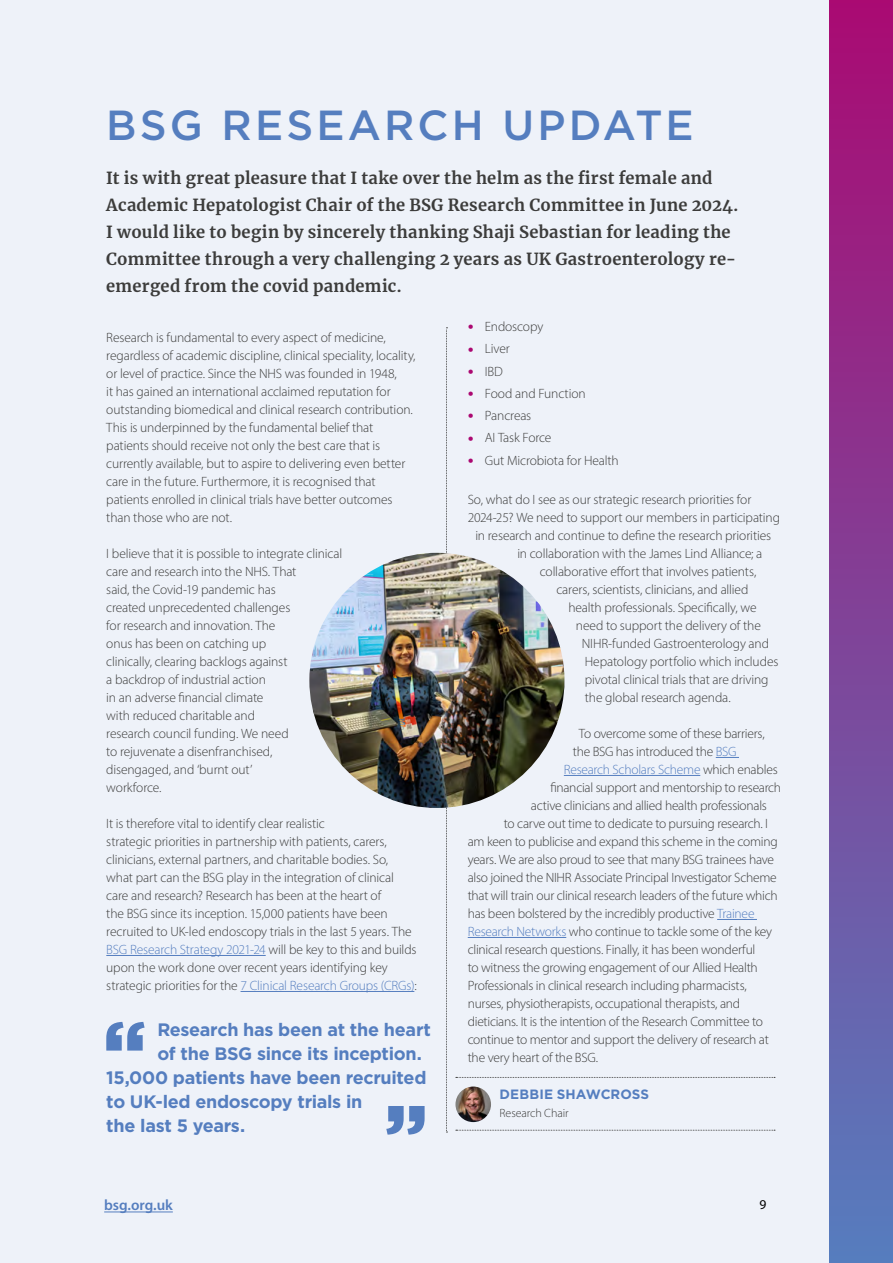
<style>
.page{position:relative;width:893px;height:1263px;background:#fff}
.page>*{position:absolute;margin:0;border:0;box-sizing:border-box;transform-origin:0 0}
.BSG_Large_headline_Light{font:500 42px "Gotham";letter-spacing:.075em;color:#557ebf}
.BSG_Callout__Small{font:700 18px "Gotham";letter-spacing:-.015em;color:#557ebf}
.BSG_Standfirst{font:700 16.5px/27px "Merriweather";letter-spacing:.02em;color:#3c3c3b}
.t1{font:600 15px "Myriad Pro";color:#557ebf}
.BSG_Body{font:300 13.5px/18px "Myriad Pro";letter-spacing:-.01em;color:#3c3c3b}
.BSG_Body-2{font:300 13.5px "Myriad Pro";letter-spacing:-.02em;color:#557ebf}
.BSG_Byline_text{font:700 13.5px "Gotham";letter-spacing:.005em;color:#557ebf}
.t2{font:13.5px "Myriad Pro";color:#000}
.BSG_Byline_text-2{font:300 12px "Myriad Pro";letter-spacing:-.01em;color:#3c3c3b}
.s1{color:#557ebf}
.s2{font-size:24px;color:#ab0871}
.s3{color:#3c3c3b}
</style>
<div class="page">
<div style="left:0;top:0;width:829px;height:1263px;background:#eef2f9"></div>
<svg style="left:446px;top:327px;width:1px;height:805px"></svg>
<hr style="left:106px;top:955px;width:160px;height:1px;background:#557ebf">
<hr style="left:241px;top:991px;width:173px;height:1px;background:#557ebf">
<svg style="left:716px;top:757px;width:23px;height:1px"></svg>
<hr style="left:564px;top:775px;width:136px;height:1px;background:#557ebf">
<hr style="left:717px;top:919px;width:40px;height:1px;background:#557ebf">
<hr style="left:468px;top:937px;width:98px;height:1px;background:#557ebf">
<svg style="left:106px;top:1022px;width:39px;height:28px"></svg>
<svg style="left:386px;top:1106px;width:39px;height:28px"></svg>
<svg style="left:456px;top:1077px;width:319px;height:1px"></svg>
<svg style="left:456px;top:1130px;width:319px;height:1px"></svg>
<img style="left:455px;top:1086px;width:36px;height:36px;border-radius:18px">
<img style="left:309px;top:553px;width:255px;height:255px;border-radius:128px">
<hr style="left:104px;top:1211px;width:69px;height:1px;background:#557ebf">
<div style="left:829px;top:0;width:64px;height:1263px;background:linear-gradient(to bottom,#aa0a72,#567dbe)"></div>
<p class="BSG_Large_headline_Light" style="left:106px;top:98px;width:589px">BSG RESEARCH UPDATE</p>
<p class="BSG_Standfirst" style="left:106px;top:164px;width:633px">It is with great pleasure that I take over the helm as the first female and Academic Hepatologist Chair of the BSG Research Committee in June 2024.<br>I would like to begin by sincerely thanking Shaji Sebastian for leading the Committee through a very challenging 2 years as UK Gastroenterology re&shy;emerged from the covid pandemic.</p>
<p class="BSG_Body" style="left:106px;top:328px;width:311px">Research is fundamental to every aspect of medicine, regardless of academic discipline, clinical speciality, locality, or level of practice. Since the NHS was founded in 1948,<br>it has gained an international acclaimed reputation for outstanding biomedical and clinical research contribution.<br>This is underpinned by the fundamental belief that patients should receive not only the best care that is currently available, but to aspire to delivering even better care in the future. Furthermore, it is recognised that patients enrolled in clinical trials have better outcomes than those who are not.</p>
<p class="BSG_Body" style="left:106px;top:544px;width:238px">I believe that it is possible to integrate clinical care and research into the NHS. That<br>said, the Covid-19 pandemic has<br>created unprecedented challenges<br>for research and innovation. The<br>onus has been on catching up<br>clinically, clearing backlogs against<br>a backdrop of industrial action<br>in an adverse financial climate<br>with reduced charitable and<br>research council funding. We need<br>to rejuvenate a disenfranchised,<br>disengaged, and ‘burnt out’<br>workforce.</p>
<p class="BSG_Body" style="left:106px;top:814px;width:312px">It is therefore vital to identify clear realistic<br>strategic priorities in partnership with patients, carers, clinicians, external partners, and charitable bodies. So, what part can the BSG play in the integration of clinical care and research? Research has been at the heart of<br>the BSG since its inception. 15,000 patients have been recruited to UK-led endoscopy trials in the last 5 years. The <span class="s1">BSG Research Strategy 2021-24</span> will be key to this and builds upon the work done over recent years identifying key strategic priorities for the <span class="s1">7 Clinical Research Groups (CRGs)</span>:</p>
<p class="BSG_Body" style="left:468px;top:318px;width:77px"><span class="s2">•</span> Endoscopy</p>
<p class="BSG_Body" style="left:468px;top:340px;width:43px"><span class="s2">•</span> Liver</p>
<p class="BSG_Body" style="left:468px;top:362px;width:37px"><span class="s2">•</span> IBD</p>
<p class="BSG_Body" style="left:468px;top:384px;width:119px"><span class="s2">•</span> Food and Function</p>
<p class="BSG_Body" style="left:468px;top:407px;width:65px"><span class="s2">•</span> Pancreas</p>
<p class="BSG_Body" style="left:468px;top:429px;width:85px"><span class="s2">•</span> AI Task Force</p>
<p class="BSG_Body" style="left:468px;top:451px;width:152px"><span class="s2">•</span> Gut Microbiota for Health</p>
<p class="BSG_Body" style="left:468px;top:490px;width:285px">So, what do I see as our strategic research priorities for</p>
<p class="BSG_Body" style="left:468px;top:508px;width:314px">2024-25? We need to support our members in participating</p>
<p class="BSG_Body" style="left:475px;top:526px;width:297px">in research and continue to define the research priorities</p>
<p class="BSG_Body" style="left:517px;top:544px;width:247px">in collaboration with the James Lind Alliance; a</p>
<p class="BSG_Body" style="left:540px;top:562px;width:218px">collaborative effort that involves patients,</p>
<p class="BSG_Body" style="left:556px;top:580px;width:194px">carers, scientists, clinicians, and allied</p>
<p class="BSG_Body" style="left:568px;top:598px;width:190px">health professionals. Specifically, we</p>
<p class="BSG_Body" style="left:576px;top:616px;width:187px">need to support the delivery of the</p>
<p class="BSG_Body" style="left:582px;top:634px;width:189px">NIHR-funded Gastroenterology and</p>
<p class="BSG_Body" style="left:585px;top:652px;width:195px">Hepatology portfolio which includes</p>
<p class="BSG_Body" style="left:585px;top:670px;width:185px">pivotal clinical trials that are driving</p>
<p class="BSG_Body" style="left:585px;top:688px;width:147px">the global research agenda.</p>
<p class="BSG_Body" style="left:579px;top:724px;width:187px">To overcome some of these barriers,</p>
<p class="BSG_Body" style="left:573px;top:742px;width:165px">the BSG has introduced the <span class="s1">BSG</span></p>
<p class="BSG_Body-2" style="left:564px;top:761px;width:215px">Research Scholars Scheme <span class="s3">which enables</span></p>
<p class="BSG_Body" style="left:550px;top:778px;width:232px">financial support and mentorship to research</p>
<p class="BSG_Body" style="left:531px;top:796px;width:237px">active clinicians and allied health professionals</p>
<p class="BSG_Body" style="left:504px;top:814px;width:266px">to carve out time to dedicate to pursuing research. I</p>
<p class="BSG_Body" style="left:468px;top:832px;width:311px">am keen to publicise and expand this scheme in the coming</p>
<p class="BSG_Body" style="left:468px;top:850px;width:308px">years. We are also proud to see that many BSG trainees have</p>
<p class="BSG_Body" style="left:468px;top:868px;width:311px">also joined the NIHR Associate Principal Investigator Scheme</p>
<p class="BSG_Body" style="left:468px;top:886px;width:311px">that will train our clinical research leaders of the future which</p>
<p class="BSG_Body" style="left:468px;top:904px;width:288px">has been bolstered by the incredibly productive <span class="s1">Trainee</span></p>
<p class="BSG_Body" style="left:468px;top:922px;width:306px"><span class="s1">Research Networks</span> who continue to tackle some of the key</p>
<p class="BSG_Body" style="left:468px;top:940px;width:289px">clinical research questions. Finally, it has been wonderful</p>
<p class="BSG_Body" style="left:468px;top:958px;width:292px">to witness the growing engagement of our Allied Health</p>
<p class="BSG_Body" style="left:468px;top:976px;width:281px">Professionals in clinical research including pharmacists,</p>
<p class="BSG_Body" style="left:468px;top:994px;width:274px">nurses, physiotherapists, occupational therapists, and</p>
<p class="BSG_Body" style="left:468px;top:1012px;width:297px">dieticians. It is the intention of the Research Committee to</p>
<p class="BSG_Body" style="left:468px;top:1030px;width:303px">continue to mentor and support the delivery of research at</p>
<p class="BSG_Body" style="left:468px;top:1048px;width:132px">the very heart of the BSG.</p>
<p class="BSG_Callout__Small" style="left:157px;top:1018px;width:275px">Research has been at the heart</p>
<p class="BSG_Callout__Small" style="left:157px;top:1042px;width:266px">of the BSG since its inception.</p>
<p class="BSG_Callout__Small" style="left:106px;top:1066px;width:322px">15,000 patients have been recruited</p>
<p class="BSG_Callout__Small" style="left:106px;top:1090px;width:258px">to UK-led endoscopy trials in</p>
<p class="BSG_Callout__Small" style="left:106px;top:1114px;width:140px">the last 5 years.</p>
<p class="BSG_Byline_text" style="left:500px;top:1085px;width:151px">DEBBIE SHAWCROSS</p>
<p class="BSG_Byline_text-2" style="left:500px;top:1106px;width:71px">Research Chair</p>
<p class="t1" style="left:104px;top:1196px;width:70px">bsg.org.uk</p>
<p class="t2" style="left:759px;top:1196px;width:8px">9</p>
</div>
